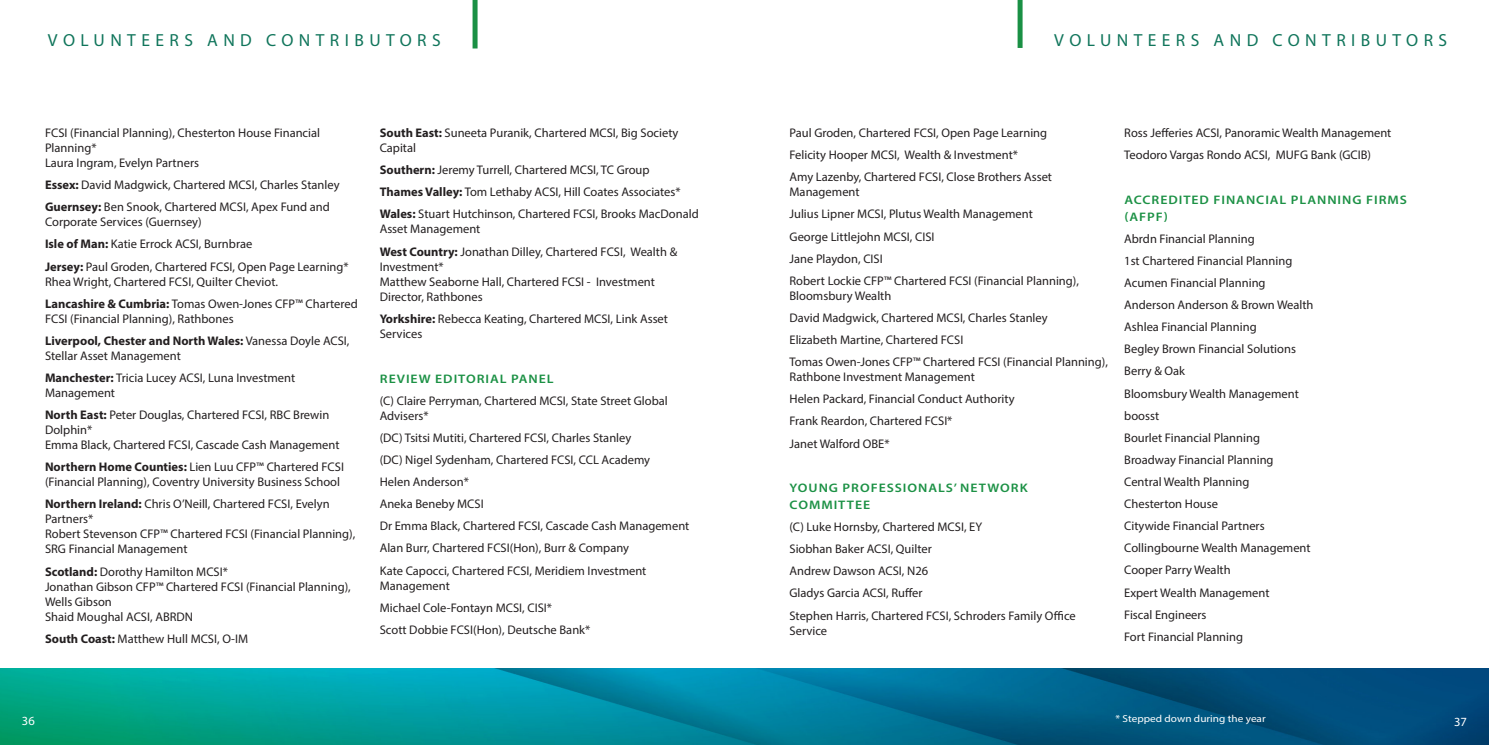
<style>
.page{position:relative;width:1489px;height:745px;background:#fff}
.page>*{position:absolute;margin:0;border:0;box-sizing:border-box;transform-origin:0 0}
.t1{font:17.5px "Myriad Pro";letter-spacing:.31em;color:#10755b}
.t2{font:12.5px/22.1px "Myriad Pro";color:#231f20}
.t3{font:12.5px "Myriad Pro";color:#fff}
.t4{font:600 12.38px/16.5px "Myriad Pro";letter-spacing:.07em;color:#1c9145;scale:1.11 1}
.t5{font:10.12px "Myriad Pro";color:#fff;scale:1.11 1}
.s1{font-weight:700}
</style>
<div class="page">
<img style="left:0;top:668px;width:1488px;height:76px">
<div style="left:1017px;top:0;width:5px;height:48px;background:#1a9044"></div>
<div style="left:472px;top:0;width:5px;height:48px;background:#1a9044"></div>
<h1 class="t1" style="left:48px;top:30px;width:394px">VOLUNTEERS AND CONTRIBUTORS</h1>
<h1 class="t1" style="left:1054px;top:30px;width:394px">VOLUNTEERS AND CONTRIBUTORS</h1>
<p class="t2" style="left:45px;top:125px;width:276px;line-height:15px">FCSI (Financial Planning), Chesterton House Financial<br>Planning*<br>Laura Ingram, Evelyn Partners</p>
<p class="t2" style="left:45px;top:174px;width:296px"><span class="s1">Essex:</span> David Madgwick, Chartered MCSI, Charles Stanley<br><span class="s1">Guernsey:</span> Ben Snook, Chartered MCSI, Apex Fund and</p>
<p class="t2" style="left:45px;top:211px;width:305px">Corporate Services (Guernsey)<br><span class="s1">Isle of Man:</span> Katie Errock ACSI, Burnbrae<br><span class="s1">Jersey:</span> Paul Groden, Chartered FCSI, Open Page Learning*</p>
<p class="t2" style="left:45px;top:270px;width:314px">Rhea Wright, Chartered FCSI, Quilter Cheviot.<br><span class="s1">Lancashire &amp; Cumbria:</span> Tomas Owen-Jones CFP™ Chartered</p>
<p class="t2" style="left:45px;top:307px;width:306px">FCSI (Financial Planning), Rathbones<br><span class="s1">Liverpool, Chester and North Wales:</span> Vanessa Doyle ACSI,</p>
<p class="t2" style="left:45px;top:344px;width:252px">Stellar Asset Management<br><span class="s1">Manchester:</span> Tricia Lucey ACSI, Luna Investment</p>
<p class="t2" style="left:45px;top:381px;width:286px">Management<br><span class="s1">North East:</span> Peter Douglas, Chartered FCSI, RBC Brewin</p>
<p class="t2" style="left:45px;top:422px;width:296px;line-height:15px">Dolphin*<br>Emma Black, Chartered FCSI, Cascade Cash Management</p>
<p class="t2" style="left:45px;top:459px;width:300px;line-height:15px"><span class="s1">Northern Home Counties:</span> Lien Luu CFP™ Chartered FCSI (Financial Planning), Coventry University Business School</p>
<p class="t2" style="left:45px;top:496px;width:312px;line-height:15px"><span class="s1">Northern Ireland:</span> Chris O’Neill, Chartered FCSI, Evelyn Partners*<br>Robert Stevenson CFP™ Chartered FCSI (Financial Planning), SRG Financial Management</p>
<p class="t2" style="left:45px;top:563px;width:307px;line-height:15px"><span class="s1">Scotland:</span> Dorothy Hamilton MCSI*<br>Jonathan Gibson CFP™ Chartered FCSI (Financial Planning), Wells Gibson<br>Shaid Moughal ACSI, ABRDN</p>
<p class="t2" style="left:45px;top:627px;width:204px"><span class="s1">South Coast:</span> Matthew Hull MCSI, O-IM</p>
<p class="t2" style="left:380px;top:125px;width:300px;line-height:15px"><span class="s1">South East:</span> Suneeta Puranik, Chartered MCSI, Big Society<br>Capital</p>
<p class="t2" style="left:380px;top:159px;width:320px"><span class="s1">Southern:</span> Jeremy Turrell, Chartered MCSI, TC Group<br><span class="s1">Thames Valley:</span> Tom Lethaby ACSI, Hill Coates Associates*<br><span class="s1">Wales:</span> Stuart Hutchinson, Chartered FCSI, Brooks MacDonald</p>
<p class="t2" style="left:380px;top:218px;width:299px">Asset Management<br><span class="s1">West Country:</span> Jonathan Dilley, Chartered FCSI, Wealth &amp;</p>
<p class="t2" style="left:380px;top:258px;width:277px;line-height:15px">Investment*<br>Matthew Seaborne Hall, Chartered FCSI - Investment<br>Director, Rathbones</p>
<p class="t2" style="left:380px;top:310px;width:290px;line-height:15px"><span class="s1">Yorkshire:</span> Rebecca Keating, Chartered MCSI, Link Asset<br>Services</p>
<p class="t4" style="left:380px;top:369px;width:158px">REVIEW EDITORIAL PANEL</p>
<p class="t2" style="left:380px;top:392px;width:289px;line-height:15px">(C) Claire Perryman, Chartered MCSI, State Street Global<br>Advisers*</p>
<p class="t2" style="left:380px;top:426px;width:311px">(DC) Tsitsi Mutiti, Chartered FCSI, Charles Stanley<br>(DC) Nigel Sydenham, Chartered FCSI, CCL Academy<br>Helen Anderson*<br>Aneka Beneby MCSI<br>Dr Emma Black, Chartered FCSI, Cascade Cash Management Alan Burr, Chartered FCSI(Hon), Burr &amp; Company<br>Kate Capocci, Chartered FCSI, Meridiem Investment</p>
<p class="t2" style="left:380px;top:573px;width:212px">Management<br>Michael Cole-Fontayn MCSI, CISI*<br>Scott Dobbie FCSI(Hon), Deutsche Bank*</p>
<p class="t2" style="left:789px;top:121px;width:264px">Paul Groden, Chartered FCSI, Open Page Learning<br>Felicity Hooper MCSI, Wealth &amp; Investment*<br>Amy Lazenby, Chartered FCSI, Close Brothers Asset</p>
<p class="t2" style="left:789px;top:181px;width:291px">Management<br>Julius Lipner MCSI, Plutus Wealth Management<br>George Littlejohn MCSI, CISI<br>Jane Playdon, CISI<br>Robert Lockie CFP™ Chartered FCSI (Financial Planning),</p>
<p class="t2" style="left:789px;top:284px;width:320px">Bloomsbury Wealth<br>David Madgwick, Chartered MCSI, Charles Stanley<br>Elizabeth Martine, Chartered FCSI<br>Tomas Owen-Jones CFP™ Chartered FCSI (Financial Planning),</p>
<p class="t2" style="left:789px;top:365px;width:227px">Rathbone Investment Management<br>Helen Packard, Financial Conduct Authority<br>Frank Reardon, Chartered FCSI*<br>Janet Walford OBE*</p>
<p class="t4" style="left:789px;top:479px;width:216px">YOUNG PROFESSIONALS’ NETWORK<br>COMMITTEE</p>
<p class="t2" style="left:789px;top:515px;width:288px">(C) Luke Hornsby, Chartered MCSI, EY<br>Siobhan Baker ACSI, Quilter<br>Andrew Dawson ACSI, N26<br>Gladys Garcia ACSI, Ruffer<br>Stephen Harris, Chartered FCSI, Schroders Family Office</p>
<p class="t2" style="left:789px;top:618px;width:39px">Service</p>
<p class="t2" style="left:1124px;top:121px;width:269px">Ross Jefferies ACSI, Panoramic Wealth Management<br>Teodoro Vargas Rondo ACSI, MUFG Bank (GCIB)</p>
<p class="t4" style="left:1124px;top:191px;width:256px">ACCREDITED FINANCIAL PLANNING FIRMS (AFPF)</p>
<p class="t2" style="left:1124px;top:227px;width:191px">Abrdn Financial Planning<br>1st Chartered Financial Planning<br>Acumen Financial Planning<br>Anderson Anderson &amp; Brown Wealth<br>Ashlea Financial Planning<br>Begley Brown Financial Solutions<br>Berry &amp; Oak<br>Bloomsbury Wealth Management boosst<br>Bourlet Financial Planning<br>Broadway Financial Planning<br>Central Wealth Planning<br>Chesterton House<br>Citywide Financial Partners<br>Collingbourne Wealth Management<br>Cooper Parry Wealth<br>Expert Wealth Management<br>Fiscal Engineers<br>Fort Financial Planning</p>
<p class="t5" style="left:1115px;top:711px;width:137px">* Stepped down during the year</p>
<p class="t3" style="left:22px;top:712px;width:14px">36</p>
<p class="t3" style="left:1453px;top:713px;width:14px">37</p>
</div>
